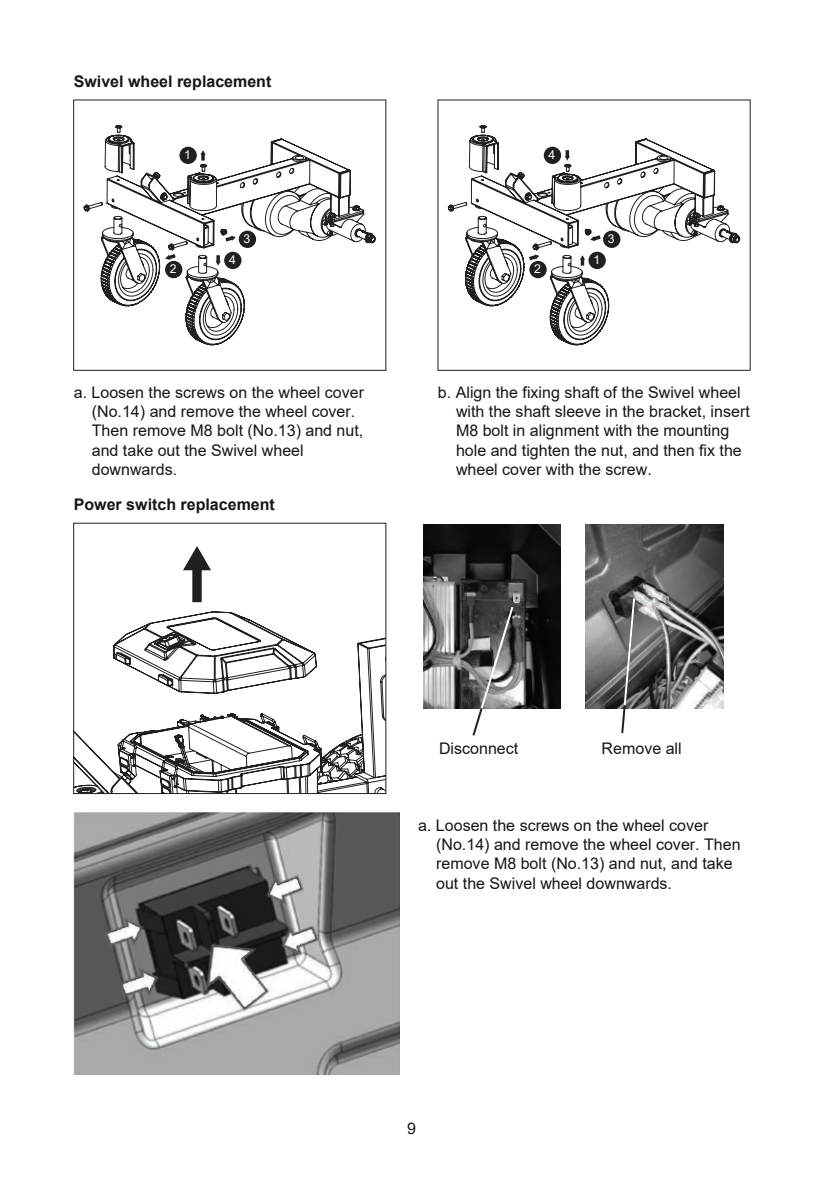
<style>
.page{position:relative;width:823px;height:1191px;background:#fff}
.page>*{position:absolute;margin:0;border:0;box-sizing:border-box;transform-origin:0 0}
.t1{font:16px/19.2px "Arial";color:#1a1415}
.t2{font:700 16px "Arial";color:#1a1415}
.t3{font:12.2px "Arial";color:#fff}
</style>
<div class="page">
<svg style="left:83px;top:125px;width:293px;height:221px"></svg>
<div style="left:179px;top:147px;width:18px;height:17px;background:#231f20;border-radius:50%"></div>
<svg style="left:200px;top:150px;width:5px;height:10px"></svg>
<div style="left:224px;top:252px;width:17px;height:17px;background:#231f20;border-radius:50%"></div>
<div style="left:238px;top:231px;width:18px;height:17px;background:#231f20;border-radius:50%"></div>
<div style="left:165px;top:261px;width:17px;height:17px;background:#231f20;border-radius:50%"></div>
<svg style="left:215px;top:255px;width:5px;height:11px"></svg>
<svg style="left:221px;top:234px;width:15px;height:10px"></svg>
<svg style="left:164px;top:251px;width:15px;height:11px"></svg>
<svg style="left:447px;top:125px;width:293px;height:221px"></svg>
<div style="left:543px;top:147px;width:17px;height:17px;background:#231f20;border-radius:50%"></div>
<svg style="left:564px;top:150px;width:5px;height:10px"></svg>
<div style="left:588px;top:252px;width:17px;height:17px;background:#231f20;border-radius:50%"></div>
<div style="left:602px;top:231px;width:18px;height:17px;background:#231f20;border-radius:50%"></div>
<div style="left:529px;top:261px;width:17px;height:17px;background:#231f20;border-radius:50%"></div>
<svg style="left:579px;top:255px;width:5px;height:11px"></svg>
<svg style="left:589px;top:233px;width:15px;height:10px"></svg>
<svg style="left:525px;top:252px;width:15px;height:11px"></svg>
<svg style="left:74px;top:523px;width:311px;height:270px"></svg>
<div style="left:192px;top:566px;width:9px;height:36px;background:#231f20"></div>
<svg style="left:183px;top:546px;width:28px;height:24px"></svg>
<img style="left:423px;top:525px;width:137px;height:183px">
<svg style="left:470px;top:604px;width:44px;height:132px"></svg>
<img style="left:585px;top:525px;width:138px;height:183px">
<img style="left:74px;top:812px;width:325px;height:262px">
<svg style="left:619px;top:596px;width:17px;height:137px"></svg>
<p class="t2" style="left:74px;top:71px;width:199px">Swivel wheel replacement</p>
<p class="t3" style="left:184px;top:146px;width:8px">1</p>
<p class="t3" style="left:548px;top:146px;width:8px">4</p>
<p class="t3" style="left:243px;top:230px;width:8px">3</p>
<p class="t3" style="left:607px;top:230px;width:8px">3</p>
<p class="t3" style="left:170px;top:260px;width:8px">2</p>
<p class="t3" style="left:229px;top:251px;width:8px">4</p>
<p class="t3" style="left:534px;top:260px;width:8px">2</p>
<p class="t3" style="left:593px;top:251px;width:8px">1</p>
<p class="t1" style="left:92px;top:382px;width:273px;text-indent:-18px">a. Loosen the screws on the wheel cover (No.14) and remove the wheel cover.<br>Then remove M8 bolt (No.13) and nut, and take out the Swivel wheel downwards.</p>
<p class="t1" style="left:455px;top:382px;width:295px;text-indent:-18px">b. Align the fixing shaft of the Swivel wheel with the shaft sleeve in the bracket, insert M8 bolt in alignment with the mounting hole and tighten the nut, and then fix the wheel cover with the screw.</p>
<p class="t2" style="left:74px;top:493px;width:202px">Power switch replacement</p>
<p class="t1" style="left:439px;top:739px;width:81px">Disconnect</p>
<p class="t1" style="left:601px;top:739px;width:82px">Remove all</p>
<p class="t1" style="left:436px;top:815px;width:306px;text-indent:-18px">a. Loosen the screws on the wheel cover (No.14) and remove the wheel cover. Then remove M8 bolt (No.13) and nut, and take out the Swivel wheel downwards.</p>
<p class="t1" style="left:407px;top:1119px;width:10px">9</p>
</div>
